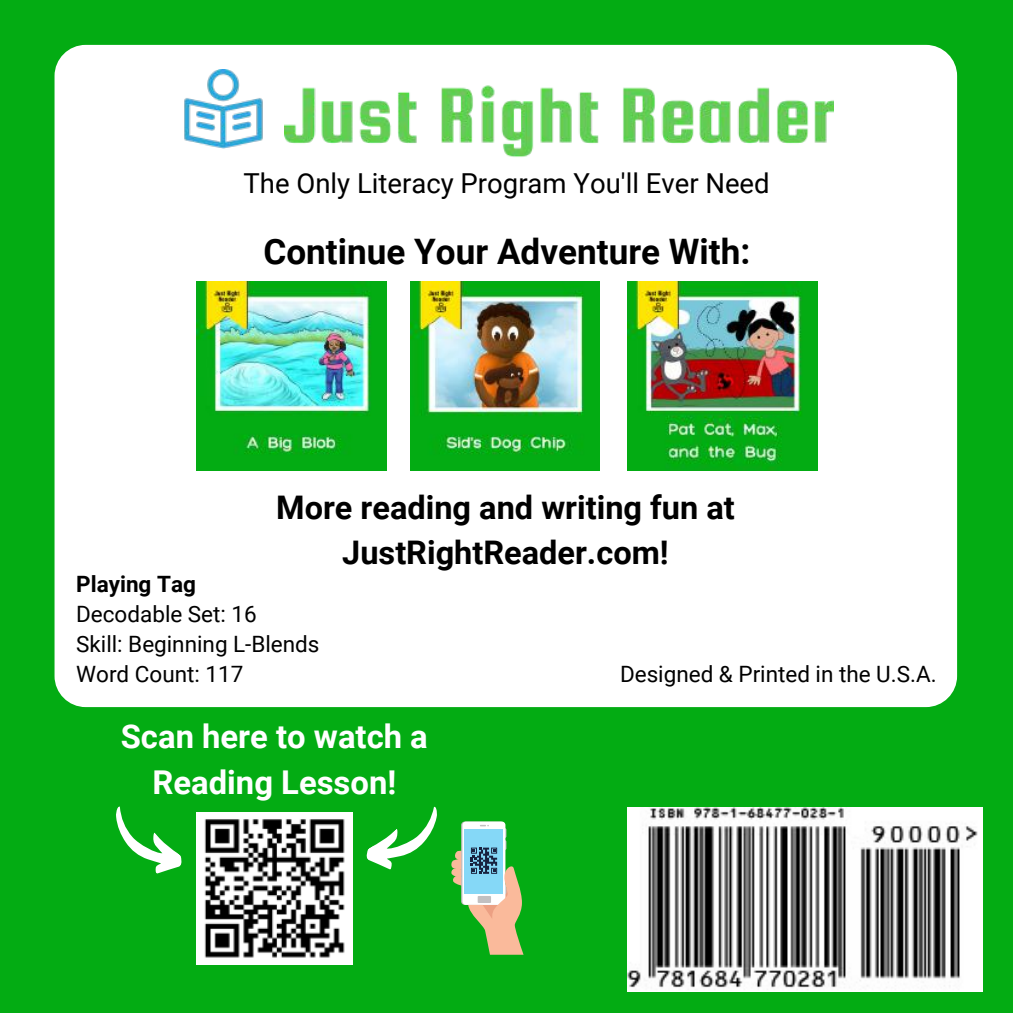
<style>
.page{position:relative;width:1013px;height:1013px;background:#fff}
.page>*{position:absolute;margin:0;border:0;box-sizing:border-box;transform-origin:0 0}
.t1{font:700 35px "Roboto";color:#000}
.t2{font:700 32.75px/46px "Roboto";color:#fff;text-align:center}
.t3{font:700 32.5px/45px "Roboto";color:#000;text-align:center}
.t4{font:27.5px "Roboto";color:#000}
.t5{font:22.5px/30px "Roboto";color:#000}
.t6{font:700 22.5px "Roboto";color:#000}
</style>
<div class="page">
<div style="left:0;top:0;width:1012px;height:1012px;background:#03ac13"></div>
<div style="left:54px;top:45px;width:902px;height:662px;background:#fff;border-radius:31px"></div>
<img style="left:321px;top:85px;width:512px;height:72px">
<img style="left:184px;top:69px;width:132px;height:80px">
<img style="left:197px;top:281px;width:189px;height:189px">
<img style="left:410px;top:281px;width:189px;height:189px">
<img style="left:627px;top:281px;width:190px;height:189px">
<svg style="left:366px;top:806px;width:157px;height:148px"></svg>
<svg style="left:116px;top:806px;width:66px;height:68px"></svg>
<img style="left:197px;top:812px;width:155px;height:152px">
<img style="left:627px;top:807px;width:355px;height:184px">
<p class="t4" style="left:243px;top:167px;width:527px">The Only Literacy Program You'll Ever Need</p>
<h1 class="t1" style="left:263px;top:231px;width:488px">Continue Your Adventure With:</h1>
<h3 class="t3" style="left:276px;top:485px;width:460px">More reading and writing fun at<br>JustRightReader.com!</h3>
<p class="t6" style="left:76px;top:571px;width:121px">Playing Tag</p>
<p class="t5" style="left:76px;top:599px;width:245px">Decodable Set: 16<br>Skill: Beginning L-Blends<br>Word Count: 117</p>
<h2 class="t2" style="left:121px;top:714px;width:308px">Scan here to watch a<br>Reading Lesson!</h2>
<p class="t5" style="left:620px;top:659px;width:318px">Designed &amp; Printed in the U.S.A.</p>
</div>
